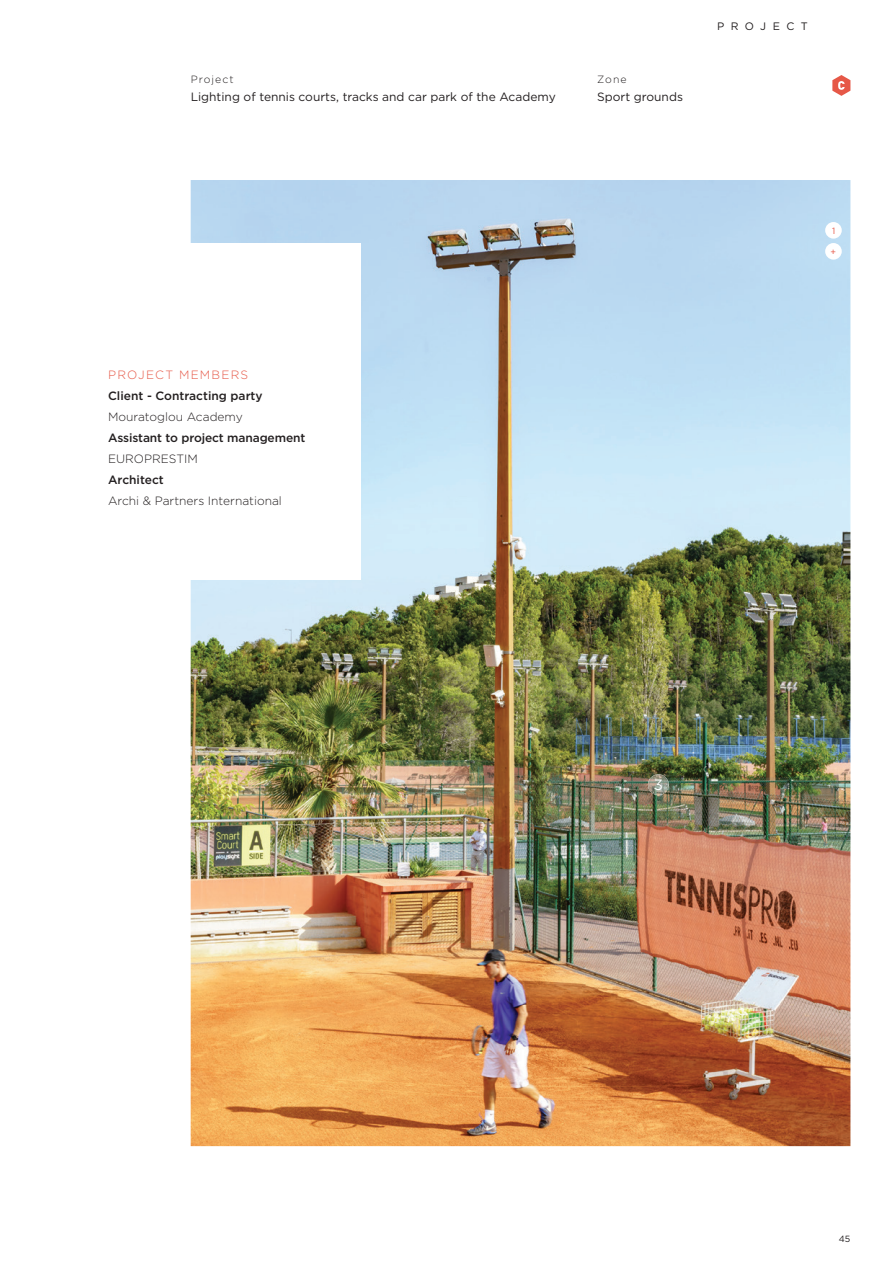
<style>
.page{position:relative;width:893px;height:1263px;background:#fff}
.page>*{position:absolute;margin:0;border:0;box-sizing:border-box;transform-origin:0 0}
.t1{font:15px "Gotham";color:#fff}
.t2{font:12px "Gotham";color:#231f20}
.t3{font:500 12px "Gotham";letter-spacing:-.01em;color:#231f20}
.t4{font:300 12px "Gotham";color:#231f20}
.t5{font:300 12px "Gotham";letter-spacing:.1em;color:#e65847}
.t6{font:10.8px "Gotham";letter-spacing:.6em;color:#231f20}
.t7{font:300 10.5px "Gotham";letter-spacing:.1em;color:#231f20}
.t8{font:9px "Gotham";color:#e65847}
.t9{font:9px "Gotham";color:#231f20}
</style>
<div class="page">
<img style="left:191px;top:180px;width:659px;height:966px">
<div style="left:55px;top:243px;width:305px;height:336px;background:#fff"></div>
<img style="left:648px;top:774px;width:21px;height:21px;border-radius:10px">
<div style="left:825px;top:243px;width:17px;height:17px;background:#fff;border-radius:50%"></div>
<div style="left:825px;top:222px;width:17px;height:17px;background:#fff;border-radius:50%"></div>
<svg style="left:832px;top:75px;width:18px;height:21px"></svg>
<p class="t7" style="left:191px;top:73px;width:44px">Project</p>
<p class="t2" style="left:191px;top:89px;width:367px">Lighting of tennis courts, tracks and car park of the Academy</p>
<p class="t7" style="left:597px;top:73px;width:31px">Zone</p>
<p class="t2" style="left:597px;top:89px;width:87px">Sport grounds</p>
<p class="t6" style="left:717px;top:19px;width:92px">PROJECT</p>
<p class="t5" style="left:108px;top:367px;width:142px">PROJECT MEMBERS</p>
<p class="t3" style="left:108px;top:388px;width:156px">Client - Contracting party</p>
<p class="t4" style="left:108px;top:409px;width:136px">Mouratoglou Academy</p>
<p class="t3" style="left:108px;top:430px;width:199px">Assistant to project management</p>
<p class="t4" style="left:108px;top:451px;width:91px">EUROPRESTIM</p>
<p class="t3" style="left:108px;top:472px;width:57px">Architect</p>
<p class="t4" style="left:108px;top:493px;width:175px">Archi &amp; Partners International</p>
<p class="t8" style="left:832px;top:225px;width:5px">1</p>
<p class="t8" style="left:830px;top:246px;width:7px">+</p>
<p class="t1" style="left:654px;top:775px;width:11px">3</p>
<p class="t9" style="left:839px;top:1233px;width:13px">45</p>
</div>
